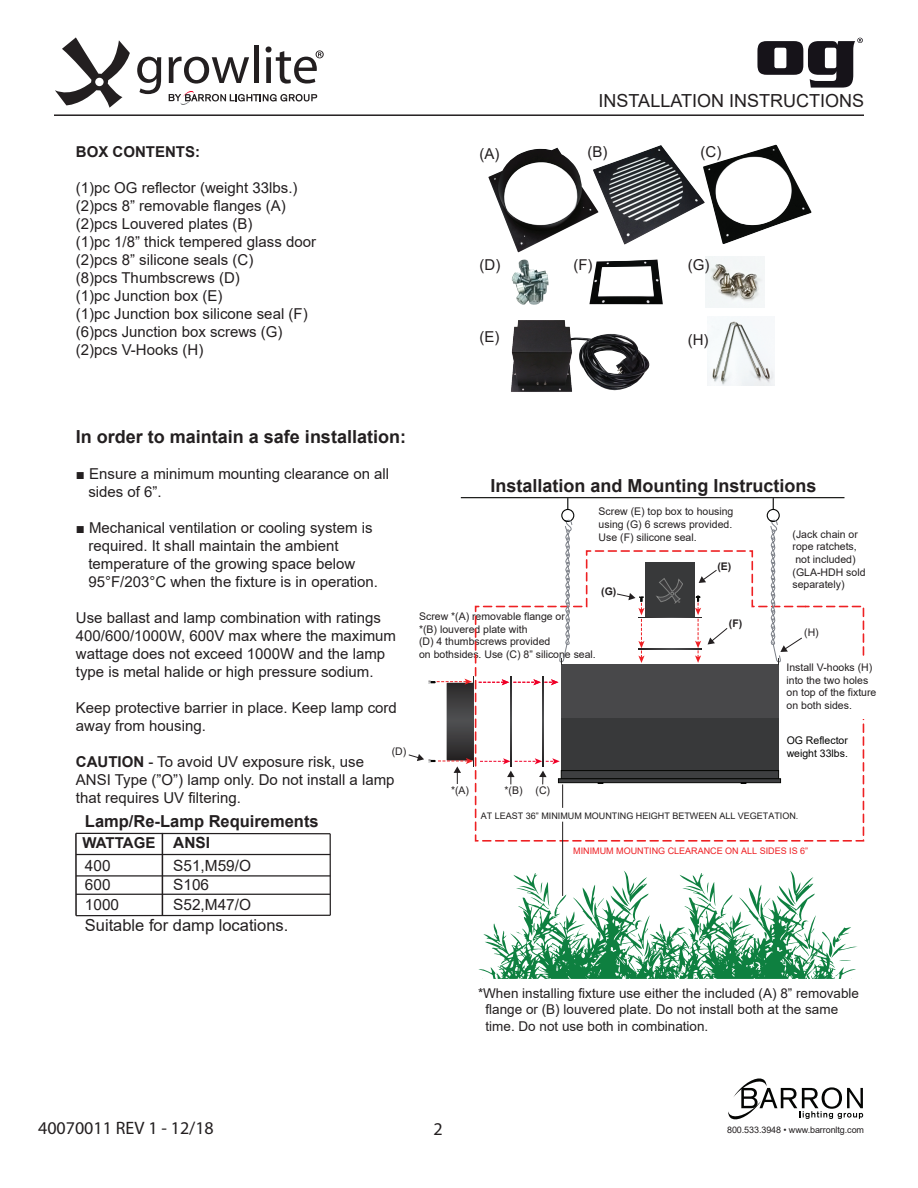
<style>
.page{position:relative;width:918px;height:1188px;background:#fff}
.page>*{position:absolute;margin:0;border:0;box-sizing:border-box;transform-origin:0 0}
.t1{font:700 18px "Arial";color:#231f20}
.t2{font:18px "Arial";color:#231f20}
.t3{font:18px "Myriad Pro";color:#231f20}
.t4{font:16.5px "Arial";color:#231f20}
.t5{font:700 16.5px "Arial";color:#231f20}
.t6{font:15.45px/19.6px "Arial";color:#231f20}
.t7{font:700 15.45px "Arial";color:#231f20}
.t8{font:15px/18px "Arial";color:#231f20}
.t9{font:700 15px "Arial";color:#231f20}
.t10{font:700 15px "Arial";letter-spacing:-.03em;color:#231f20}
.t11{font:13.5px/16.2px "Arial";color:#231f20}
.t12{font:10.5px/12.6px "Arial";color:#231f20}
.t13{font:10.5px/12.6px "Arial";color:#050504}
.t14{font:700 10.5px "Arial";color:#231f20}
.t15{font:9px "Arial";color:#211e1e}
.t16{font:9px "Arial";color:#ee1f23}
.t17{font:9px "Arial";letter-spacing:-.01em;color:#231f20}
.s1{font-weight:700}
</style>
<div class="page">
<hr style="left:54px;top:114px;width:810px;height:2px;background:#231f20">
<svg style="left:728px;top:1078px;width:135px;height:42px"></svg>
<svg style="left:137px;top:57px;width:24px;height:37px"></svg>
<svg style="left:169px;top:57px;width:80px;height:27px"></svg>
<hr style="left:254px;top:45px;width:4px;height:38px;background:#231f20">
<svg style="left:266px;top:47px;width:58px;height:37px"></svg>
<svg style="left:55px;top:37px;width:75px;height:71px"></svg>
<svg style="left:169px;top:91px;width:148px;height:14px"></svg>
<svg style="left:757px;top:38px;width:106px;height:50px"></svg>
<img style="left:488px;top:147px;width:105px;height:105px">
<img style="left:593px;top:145px;width:110px;height:100px">
<img style="left:703px;top:145px;width:109px;height:99px">
<img style="left:511px;top:260px;width:38px;height:45px">
<img style="left:589px;top:259px;width:74px;height:45px">
<img style="left:706px;top:257px;width:59px;height:51px">
<img style="left:708px;top:317px;width:67px;height:68px">
<img style="left:576px;top:334px;width:74px;height:57px">
<img style="left:511px;top:320px;width:65px;height:72px">
<svg style="left:474px;top:550px;width:391px;height:292px"></svg>
<div style="left:561px;top:664px;width:218px;height:54px;background:#48484a"></div>
<div style="left:561px;top:718px;width:218px;height:53px;background:#38393a"></div>
<div style="left:561px;top:771px;width:218px;height:8px;background:#3e3f41;border:1px solid #050604"></div>
<svg style="left:558px;top:779px;width:223px;height:4px"></svg>
<svg style="left:473px;top:677px;width:1px;height:90px"></svg>
<svg style="left:543px;top:677px;width:1px;height:90px"></svg>
<svg style="left:511px;top:677px;width:1px;height:90px"></svg>
<div style="left:645px;top:562px;width:50px;height:55px;background:#38393a"></div>
<svg style="left:645px;top:617px;width:50px;height:1px"></svg>
<svg style="left:645px;top:649px;width:50px;height:1px"></svg>
<hr style="left:461px;top:497px;width:384px;height:1px;background:#050604">
<div style="left:561px;top:509px;width:13px;height:13px;border:1px solid #050604;border-radius:50%"></div>
<svg style="left:559px;top:519px;width:14px;height:148px"></svg>
<div style="left:767px;top:509px;width:13px;height:13px;border:1px solid #050604;border-radius:50%"></div>
<hr style="left:562px;top:822px;width:1px;height:74px;background:#211e1e">
<svg style="left:562px;top:784px;width:1px;height:24px"></svg>
<svg style="left:478px;top:871px;width:379px;height:108px"></svg>
<svg style="left:656px;top:579px;width:27px;height:24px"></svg>
<svg style="left:695px;top:596px;width:6px;height:67px"></svg>
<svg style="left:479px;top:679px;width:79px;height:6px"></svg>
<svg style="left:480px;top:758px;width:80px;height:6px"></svg>
<svg style="left:616px;top:593px;width:29px;height:70px"></svg>
<svg style="left:699px;top:569px;width:19px;height:14px"></svg>
<svg style="left:708px;top:627px;width:20px;height:18px"></svg>
<svg style="left:507px;top:771px;width:8px;height:13px"></svg>
<svg style="left:539px;top:771px;width:8px;height:13px"></svg>
<svg style="left:408px;top:679px;width:65px;height:105px"></svg>
<svg style="left:768px;top:519px;width:35px;height:148px"></svg>
<div style="left:784px;top:658px;width:86px;height:61px;background:#fff"></div>
<hr style="left:75px;top:833px;width:2px;height:83px;background:#231f20">
<hr style="left:76px;top:854px;width:254px;height:1px;background:#231f20">
<hr style="left:76px;top:875px;width:254px;height:2px;background:#231f20">
<hr style="left:76px;top:894px;width:254px;height:1px;background:#231f20">
<hr style="left:162px;top:833px;width:1px;height:82px;background:#231f20">
<hr style="left:76px;top:833px;width:254px;height:1px;background:#231f20">
<hr style="left:76px;top:915px;width:254px;height:1px;background:#231f20">
<hr style="left:330px;top:834px;width:1px;height:81px;background:#231f20">
<p class="t9" style="left:76px;top:142px;width:126px">BOX CONTENTS:</p>
<p class="t8" style="left:76px;top:179px;width:242px">(1)pc OG reflector (weight 33lbs.) (2)pcs 8” removable flanges (A) (2)pcs Louvered plates (B)<br>(1)pc 1/8” thick tempered glass door (2)pcs 8” silicone seals (C)<br>(8)pcs Thumbscrews (D)<br>(1)pc Junction box (E)<br>(1)pc Junction box silicone seal (F) (6)pcs Junction box screws (G) (2)pcs V-Hooks (H)</p>
<p class="t2" style="left:599px;top:89px;width:267px">INSTALLATION INSTRUCTIONS</p>
<p class="t8" style="left:480px;top:144px;width:21px">(A)</p>
<p class="t8" style="left:588px;top:142px;width:21px">(B)</p>
<p class="t8" style="left:701px;top:142px;width:22px">(C)</p>
<p class="t8" style="left:480px;top:255px;width:22px">(D)</p>
<p class="t8" style="left:573px;top:255px;width:21px">(F)</p>
<p class="t8" style="left:688px;top:255px;width:23px">(G)</p>
<p class="t8" style="left:480px;top:328px;width:21px">(E)</p>
<p class="t8" style="left:688px;top:331px;width:22px">(H)</p>
<p class="t1" style="left:76px;top:424px;width:332px">In order to maintain a safe installation:</p>
<p class="t8" style="left:88px;top:464px;width:302px;text-indent:-13px">■ Ensure a minimum mounting clearance on all sides of 6”.</p>
<p class="t8" style="left:88px;top:518px;width:291px;text-indent:-13px">■ Mechanical ventilation or cooling system is required. It shall maintain the ambient temperature of the growing space below 95°F/203°C when the fixture is in operation.</p>
<p class="t8" style="left:76px;top:608px;width:322px">Use ballast and lamp combination with ratings 400/600/1000W, 600V max where the maximum wattage does not exceed 1000W and the lamp type is metal halide or high pressure sodium.</p>
<p class="t8" style="left:76px;top:698px;width:322px">Keep protective barrier in place. Keep lamp cord away from housing.</p>
<p class="t8" style="left:76px;top:752px;width:320px"><span class="s1">CAUTION</span> - To avoid UV exposure risk, use<br>ANSI Type (”O”) lamp only. Do not install a lamp that requires UV filtering.</p>
<p class="t12" style="left:392px;top:745px;width:16px">(D)</p>
<p class="t5" style="left:85px;top:810px;width:235px">Lamp/Re-Lamp Requirements</p>
<p class="t10" style="left:83px;top:832px;width:74px">WATTAGE</p>
<p class="t7" style="left:173px;top:831px;width:38px">ANSI</p>
<p class="t6" style="left:85px;top:855px;width:36px">400<br>600<br>1000</p>
<p class="t6" style="left:173px;top:855px;width:79px">S51,M59/O<br>S106<br>S52,M47/O</p>
<p class="t4" style="left:85px;top:914px;width:205px">Suitable for damp locations.</p>
<p class="t1" style="left:491px;top:473px;width:328px">Installation and Mounting Instructions</p>
<p class="t12" style="left:599px;top:505px;width:136px;text-align:justify">Screw (E) top box to housing using (G) 6 screws provided.<br>Use (F) silicone seal.</p>
<p class="t14" style="left:601px;top:583px;width:17px">(G)</p>
<p class="t12" style="left:419px;top:610px;width:178px">Screw *(A) removable flange or<br>*(B) louvered plate with<br>(D) 4 thumbscrews provided<br>on bothsides. Use (C) 8” silicone seal.</p>
<p class="t12" style="left:451px;top:784px;width:20px">*(A)</p>
<p class="t12" style="left:504px;top:784px;width:47px">*(B) (C)</p>
<p class="t14" style="left:717px;top:558px;width:15px">(E)</p>
<p class="t14" style="left:729px;top:616px;width:15px">(F)</p>
<p class="t12" style="left:793px;top:528px;width:75px">(Jack chain or rope ratchets, not included) (GLA-HDH sold separately)</p>
<p class="t12" style="left:804px;top:626px;width:16px">(H)</p>
<p class="t12" style="left:787px;top:661px;width:91px">Install V-hooks (H) into the two holes on top of the fixture on both sides.</p>
<p class="t13" style="left:787px;top:734px;width:63px">OG Reflector weight 33lbs.</p>
<p class="t15" style="left:481px;top:810px;width:319px">AT LEAST 36” MINIMUM MOUNTING HEIGHT BETWEEN ALL VEGETATION.</p>
<p class="t16" style="left:573px;top:845px;width:237px">MINIMUM MOUNTING CLEARANCE ON ALL SIDES IS 6”</p>
<p class="t11" style="left:486px;top:985px;width:375px;text-indent:-8px">*When installing fixture use either the included (A) 8” removable flange or (B) louvered plate. Do not install both at the same time. Do not use both in combination.</p>
<p class="t3" style="left:38px;top:1117px;width:177px">40070011 REV 1 - 12/18</p>
<p class="t3" style="left:433px;top:1118px;width:11px">2</p>
<p class="t17" style="left:727px;top:1124px;width:138px">800.533.3948 • www.barronltg.com</p>
</div>
